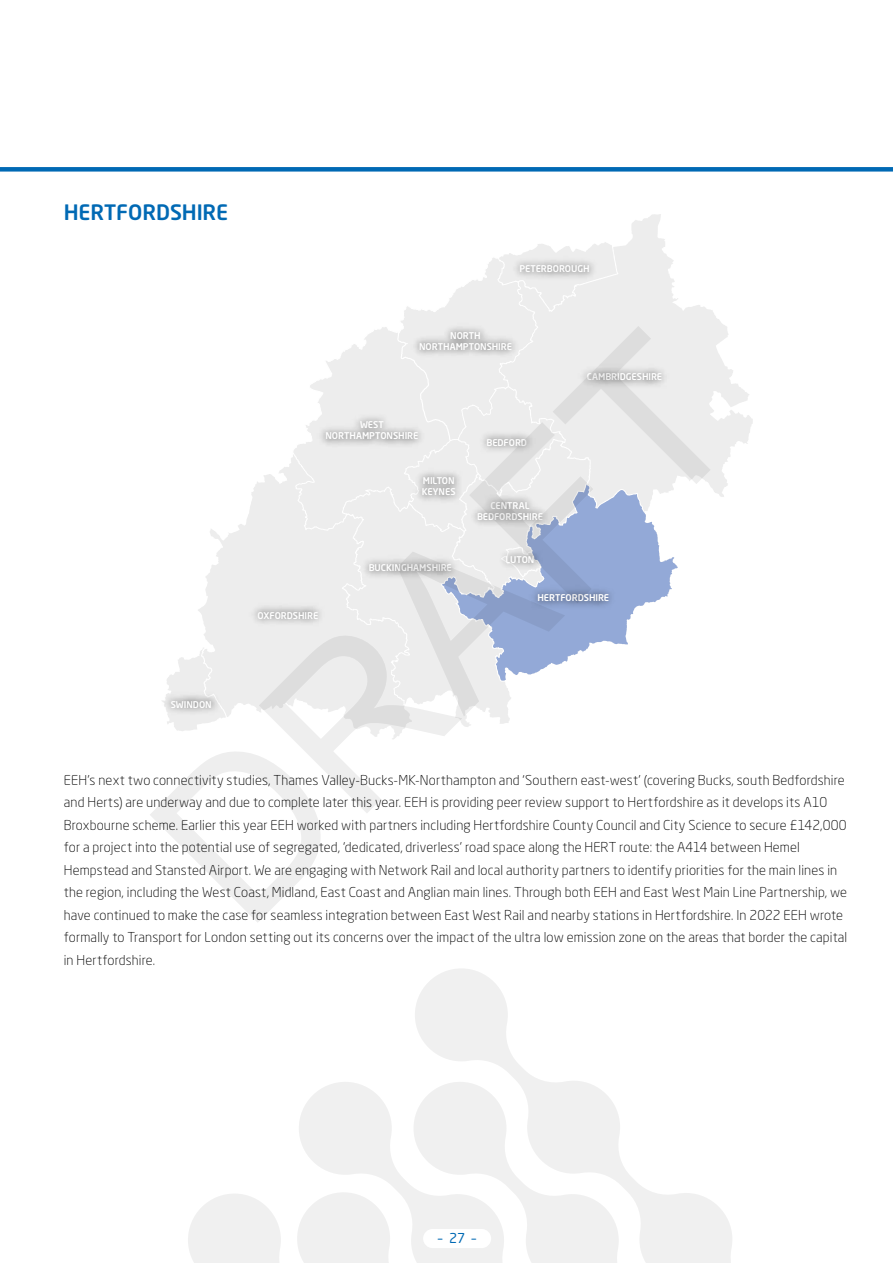
<style>
.page{position:relative;width:893px;height:1263px;background:#fff}
.page>*{position:absolute;margin:0;border:0;box-sizing:border-box;transform-origin:0 0}
.t1{font:500 21px "Neo Sans Std";letter-spacing:-.005em;color:#0069b4}
.t2{font:300 13.5px/22.5px "Neo Sans Std";letter-spacing:.01em;color:#000}
.t3{font:13.5px "Neo Sans Std";color:#0069b4}
.t4{font:500 9.15px/11.1px "Neo Sans Std";letter-spacing:-.01em;color:#fff;text-align:center}
</style>
<div class="page">
<div style="left:0;top:167px;width:893px;height:5px;background:#0069b4"></div>
<svg style="left:617px;top:214px;width:136px;height:283px;fill:#ededed"></svg>
<svg style="left:198px;top:458px;width:207px;height:281px;fill:#ededed"></svg>
<svg style="left:292px;top:242px;width:325px;height:485px"></svg>
<svg style="left:167px;top:647px;width:59px;height:84px"></svg>
<svg style="left:442px;top:485px;width:236px;height:196px"></svg>
<img style="left:162px;top:688px;width:62px;height:34px">
<img style="left:246px;top:599px;width:84px;height:34px">
<img style="left:357px;top:551px;width:106px;height:34px">
<img style="left:407px;top:319px;width:117px;height:44px">
<img style="left:314px;top:408px;width:116px;height:45px">
<img style="left:474px;top:426px;width:65px;height:33px">
<img style="left:465px;top:489px;width:90px;height:45px">
<img style="left:493px;top:543px;width:53px;height:34px">
<img style="left:526px;top:581px;width:95px;height:34px">
<img style="left:575px;top:360px;width:99px;height:34px">
<img style="left:507px;top:252px;width:95px;height:34px">
<img style="left:410px;top:464px;width:57px;height:45px">
<svg style="left:188px;top:969px;width:544px;height:294px"></svg>
<div style="left:423px;top:1229px;width:68px;height:19px;background:#fff;border-radius:10px"></div>
<h1 class="t1" style="left:64px;top:199px;width:166px">HERTFORDSHIRE</h1>
<p class="t4" style="left:519px;top:263px;width:72px">PETERBOROUGH</p>
<p class="t4" style="left:419px;top:330px;width:94px">NORTH<br>NORTHAMPTONSHIRE</p>
<p class="t4" style="left:587px;top:371px;width:77px">CAMBRIDGESHIRE</p>
<p class="t4" style="left:325px;top:419px;width:94px">WEST<br>NORTHAMPTONSHIRE</p>
<p class="t4" style="left:422px;top:475px;width:35px;text-align:left">MILTON<br>KEYNES</p>
<p class="t4" style="left:258px;top:609px;width:62px">OXFORDSHIRE</p>
<p class="t4" style="left:369px;top:562px;width:85px">BUCKINGHAMSHIRE</p>
<p class="t4" style="left:486px;top:436px;width:42px">BEDFORD</p>
<p class="t4" style="left:477px;top:500px;width:67px">CENTRAL<br>BEDFORDSHIRE</p>
<p class="t4" style="left:505px;top:554px;width:31px">LUTON</p>
<p class="t4" style="left:537px;top:592px;width:73px">HERTFORDSHIRE</p>
<p class="t4" style="left:171px;top:698px;width:43px">SWINDON</p>
<p class="t2" style="left:64px;top:768px;width:785px">EEH’s next two connectivity studies, Thames Valley‑Bucks‑MK‑Northampton and ‘Southern east‑west’ (covering Bucks, south Bedfordshire and Herts) are underway and due to complete later this year. EEH is providing peer review support to Hertfordshire as it develops its A10<br>Broxbourne scheme. Earlier this year EEH worked with partners including Hertfordshire County Council and City Science to secure £142,000 for a project into the potential use of segregated, ‘dedicated, driverless’ road space along the HERT route: the A414 between Hemel Hempstead and Stansted Airport. We are engaging with Network Rail and local authority partners to identify priorities for the main lines in the region, including the West Coast, Midland, East Coast and Anglian main lines. Through both EEH and East West Main Line Partnership, we have continued to make the case for seamless integration between East West Rail and nearby stations in Hertfordshire. In 2022 EEH wrote formally to Transport for London setting out its concerns over the impact of the ultra low emission zone on the areas that border the capital in Hertfordshire.</p>
<p class="t3" style="left:438px;top:1230px;width:40px">–27–</p>
</div>
